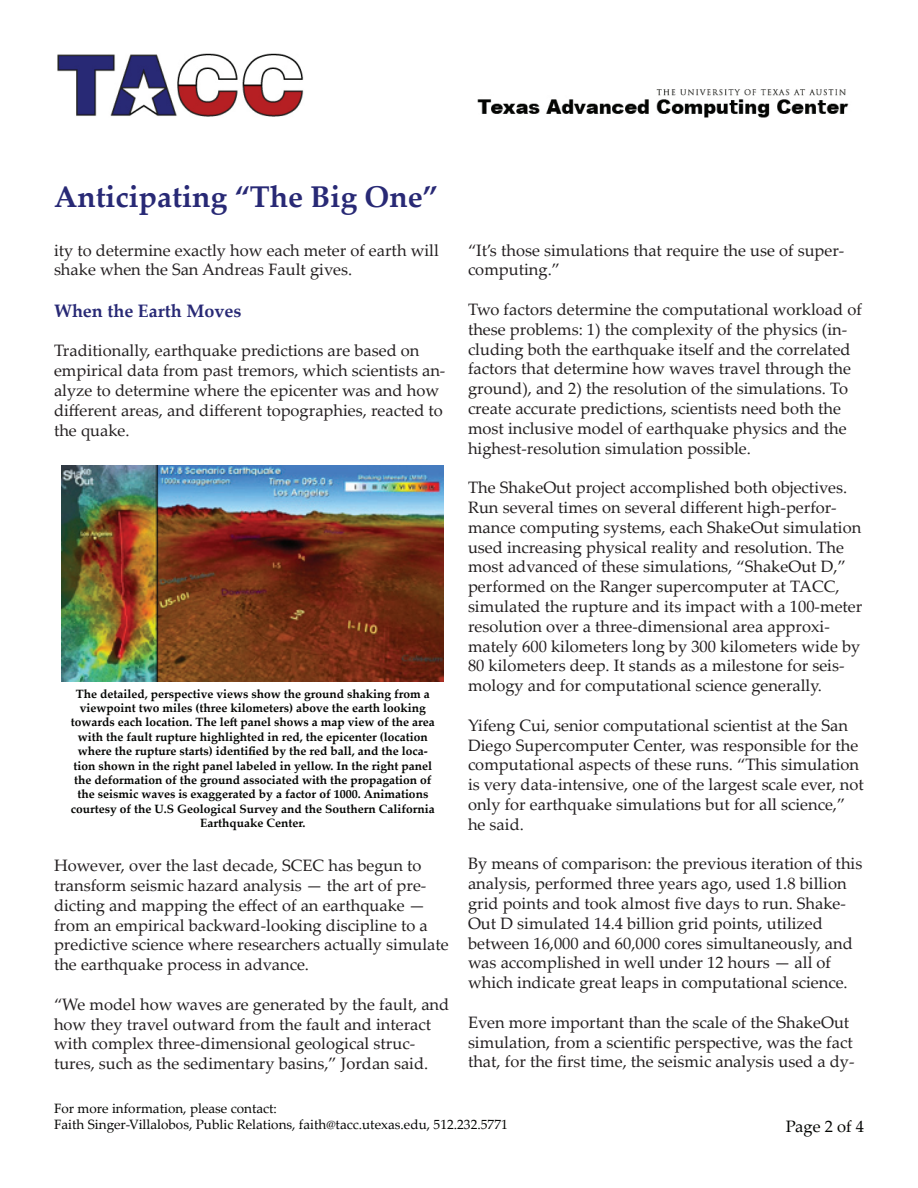
<style>
.page{position:relative;width:918px;height:1188px;background:#fff}
.page>*{position:absolute;margin:0;border:0;box-sizing:border-box;transform-origin:0 0}
.t1{font:700 30px "Palatino Linotype";color:#282975}
.t2{font:700 18px "Palatino Linotype";color:#282975}
.t3{font:16.5px/19.8px "Palatino Linotype";color:#231f20}
.t4{font:16.5px "Palatino Linotype";color:#040503}
.t5{font:13.5px/16.5px "Palatino Linotype";color:#040503}
.t6{font:700 12px/14.4px "Palatino Linotype";color:#040503;text-align:center}
</style>
<div class="page">
<img style="left:57px;top:53px;width:792px;height:65px">
<img style="left:62px;top:466px;width:382px;height:215px">
<h1 class="t1" style="left:54px;top:175px;width:385px">Anticipating “The Big One”</h1>
<p class="t3" style="left:54px;top:239px;width:386px">ity to determine exactly how each meter of earth will shake when the San Andreas Fault gives.</p>
<p class="t2" style="left:54px;top:298px;width:189px">When the Earth Moves</p>
<p class="t3" style="left:54px;top:340px;width:393px">Traditionally, earthquake predictions are based on empirical data from past tremors, which scientists an&shy;alyze to determine where the epicenter was and how different areas, and different topographies, reacted to the quake.</p>
<p class="t6" style="left:71px;top:686px;width:366px">The detailed, perspective views show the ground shaking from a viewpoint two miles (three kilometers) above the earth looking towards each location. The left panel shows a map view of the area with the fault rupture highlighted in red, the epicenter (location where the rupture starts) identified by the red ball, and the loca&shy;tion shown in the right panel labeled in yellow. In the right panel the deformation of the ground associated with the propagation of the seismic waves is exaggerated by a factor of 1000. Animations courtesy of the U.S Geological Survey and the Southern California Earthquake Center.</p>
<p class="t3" style="left:54px;top:855px;width:396px">However, over the last decade, SCEC has begun to transform seismic hazard analysis — the art of pre&shy;dicting and mapping the effect of an earthquake — from an empirical backward-looking discipline to a predictive science where researchers actually simulate the earthquake process in advance.</p>
<p class="t3" style="left:54px;top:994px;width:397px">“We model how waves are generated by the fault, and how they travel outward from the fault and interact with complex three-dimensional geological struc&shy;tures, such as the sedimentary basins,” Jordan said.</p>
<p class="t3" style="left:468px;top:239px;width:378px">“It’s those simulations that require the use of super&shy;computing.”</p>
<p class="t3" style="left:468px;top:299px;width:395px">Two factors determine the computational workload of these problems: 1) the complexity of the physics (in&shy;cluding both the earthquake itself and the correlated factors that determine how waves travel through the ground), and 2) the resolution of the simulations. To create accurate predictions, scientists need both the most inclusive model of earthquake physics and the highest-resolution simulation possible.</p>
<p class="t3" style="left:468px;top:477px;width:396px">The ShakeOut project accomplished both objectives.<br>Run several times on several different high-perfor&shy;mance computing systems, each ShakeOut simulation used increasing physical reality and resolution. The most advanced of these simulations, “ShakeOut D,” performed on the Ranger supercomputer at TACC, simulated the rupture and its impact with a 100-meter resolution over a three-dimensional area approxi&shy;mately 600 kilometers long by 300 kilometers wide by 80 kilometers deep. It stands as a milestone for seis&shy;mology and for computational science generally.</p>
<p class="t3" style="left:468px;top:715px;width:397px">Yifeng Cui, senior computational scientist at the San Diego Supercomputer Center, was responsible for the computational aspects of these runs. “This simulation is very data-intensive, one of the largest scale ever, not only for earthquake simulations but for all science,” he said.</p>
<p class="t3" style="left:468px;top:853px;width:396px">By means of comparison: the previous iteration of this analysis, performed three years ago, used 1.8 billion grid points and took almost five days to run. Shake-Out D simulated 14.4 billion grid points, utilized between 16,000 and 60,000 cores simultaneously, and was accomplished in well under 12 hours — all of which indicate great leaps in computational science.</p>
<p class="t3" style="left:468px;top:1012px;width:388px">Even more important than the scale of the ShakeOut simulation, from a scientific perspective, was the fact that, for the first time, the seismic analysis used a dy-</p>
<p class="t5" style="left:54px;top:1099px;width:455px">For more information, please contact:<br>Faith Singer-Villalobos, Public Relations, faith@tacc.utexas.edu, 512.232.5771</p>
<p class="t4" style="left:786px;top:1115px;width:80px">Page 2 of 4</p>
</div>
